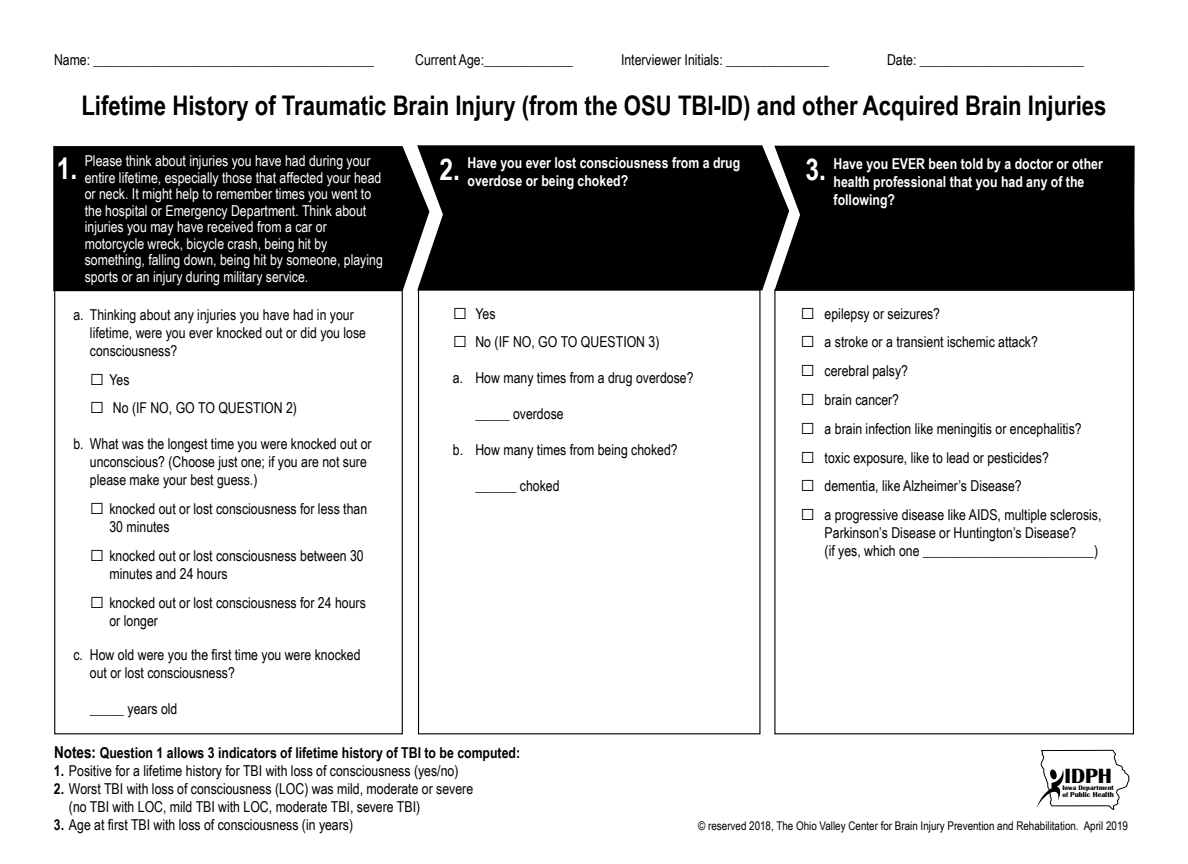
<style>
.page{position:relative;width:1188px;height:864px;background:#fff}
.page>*{position:absolute;margin:0;border:0;box-sizing:border-box;transform-origin:0 0}
.t1{font:700 30px "Arial Narrow";color:#fff}
.t2{font:700 27px "Arial Narrow";color:#000}
.t3{font:700 21.3px "Britannic";color:#000}
.t4{font:15px/18px "Arial Narrow";color:#000}
.t5{font:15px/16.5px "Arial Narrow";color:#fff}
.t6{font:700 15px/18px "Arial Narrow";color:#fff}
.t7{font:700 15px "Arial Narrow";color:#000}
.t8{font:12px "Arial Narrow";color:#000}
.t9{font:700 7.35px "Britannic";color:#000}
.t10{font:700 6.75px "Britannic";color:#000}
.s1{font-size:24px}
.s2{font-size:16.5px}
.s3{font-weight:700}
.s4{font-size:6.75px}
</style>
<div class="page">
<div style="left:790px;top:145px;width:345px;height:146px;background:#000"></div>
<div style="left:430px;top:145px;width:360px;height:146px;background:#000"></div>
<svg style="left:53px;top:145px;width:377px;height:147px;background:#0a0a0a"></svg>
<svg style="left:1037px;top:750px;width:92px;height:60px"></svg>
<div style="left:54px;top:288px;width:349px;height:446px;border:1px solid #000"></div>
<div style="left:418px;top:289px;width:342px;height:445px;border:1px solid #000"></div>
<div style="left:774px;top:289px;width:360px;height:445px;border:1px solid #000"></div>
<p class="t4" style="left:54px;top:50px;width:322px">Name: _________________________________________</p>
<p class="t4" style="left:415px;top:50px;width:160px">Current Age:_____________</p>
<p class="t4" style="left:621px;top:50px;width:209px">Interviewer Initials: _______________</p>
<p class="t4" style="left:887px;top:50px;width:198px">Date: ________________________</p>
<h2 class="t2" style="left:81px;top:85px;width:1027px">Lifetime History of Traumatic Brain Injury (from the OSU TBI-ID) and other Acquired Brain Injuries</h2>
<p class="t5" style="left:85px;top:152px;width:300px">Please think about injuries you have had during your entire lifetime, especially those that affected your head or neck. It might help to remember times you went to the hospital or Emergency Department. Think about injuries you may have received from a car or motorcycle wreck, bicycle crash, being hit by something, falling down, being hit by someone, playing sports or an injury during military service.</p>
<p class="t6" style="left:468px;top:153px;width:274px">Have you ever lost consciousness from a drug overdose or being choked?</p>
<p class="t6" style="left:834px;top:154px;width:271px">Have you EVER been told by a doctor or other health professional that you had any of the following?</p>
<h1 class="t1" style="left:57px;top:146px;width:22px">1.</h1>
<h1 class="t1" style="left:440px;top:147px;width:22px">2.</h1>
<h1 class="t1" style="left:806px;top:147px;width:22px">3.</h1>
<p class="t4" style="left:90px;top:305px;width:278px;text-indent:-16px">a. Thinking about any injuries you have had in your lifetime, were you ever knocked out or did you lose consciousness?</p>
<p class="t4" style="left:90px;top:370px;width:41px"><span class="s1">□</span> Yes</p>
<p class="t4" style="left:90px;top:399px;width:209px"><span class="s1">□</span> No (IF NO, GO TO QUESTION 2)</p>
<p class="t4" style="left:90px;top:435px;width:283px;text-indent:-16px">b. What was the longest time you were knocked out or unconscious? (Choose just one; if you are not sure please make your best guess.)</p>
<p class="t4" style="left:109px;top:499px;width:259px;text-indent:-20px"><span class="s1">□</span> knocked out or lost consciousness for less than<br>30 minutes</p>
<p class="t4" style="left:109px;top:546px;width:256px;text-indent:-20px"><span class="s1">□</span> knocked out or lost consciousness between 30 minutes and 24 hours</p>
<p class="t4" style="left:109px;top:593px;width:258px;text-indent:-20px"><span class="s1">□</span> knocked out or lost consciousness for 24 hours or longer</p>
<p class="t4" style="left:90px;top:645px;width:272px;text-indent:-16px">c. How old were you the first time you were knocked out or lost consciousness?</p>
<p class="t4" style="left:90px;top:699px;width:89px">_____ years old</p>
<p class="t4" style="left:453px;top:304px;width:44px"><span class="s1">□</span> Yes</p>
<p class="t4" style="left:453px;top:333px;width:208px"><span class="s1">□</span> No (IF NO, GO TO QUESTION 3)</p>
<p class="t4" style="left:453px;top:369px;width:242px">a. How many times from a drug overdose?</p>
<p class="t4" style="left:475px;top:405px;width:90px">_____ overdose</p>
<p class="t4" style="left:453px;top:441px;width:226px">b. How many times from being choked?</p>
<p class="t4" style="left:475px;top:477px;width:86px">______ choked</p>
<p class="t4" style="left:801px;top:304px;width:141px"><span class="s1">□</span> epilepsy or seizures?</p>
<p class="t4" style="left:801px;top:333px;width:239px"><span class="s1">□</span> a stroke or a transient ischemic attack?</p>
<p class="t4" style="left:801px;top:361px;width:109px"><span class="s1">□</span> cerebral palsy?</p>
<p class="t4" style="left:801px;top:390px;width:100px"><span class="s1">□</span> brain cancer?</p>
<p class="t4" style="left:801px;top:419px;width:283px"><span class="s1">□</span> a brain infection like meningitis or encephalitis?</p>
<p class="t4" style="left:801px;top:448px;width:250px"><span class="s1">□</span> toxic exposure, like to lead or pesticides?</p>
<p class="t4" style="left:801px;top:477px;width:223px"><span class="s1">□</span> dementia, like Alzheimer’s Disease?</p>
<p class="t4" style="left:825px;top:505px;width:278px;text-indent:-24px"><span class="s1">□</span> a progressive disease like AIDS, multiple sclerosis,<br>Parkinson’s Disease or Huntington’s Disease?<br>(if yes, which one _________________________)</p>
<p class="t7" style="left:54px;top:742px;width:468px"><span class="s2">Notes:</span> Question 1 allows 3 indicators of lifetime history of TBI to be computed:</p>
<p class="t4" style="left:54px;top:762px;width:406px"><span class="s3">1.</span> Positive for a lifetime history for TBI with loss of consciousness (yes/no)</p>
<p class="t4" style="left:69px;top:780px;width:406px;text-indent:-15px"><span class="s3">2.</span> Worst TBI with loss of consciousness (LOC) was mild, moderate or severe (no TBI with LOC, mild TBI with LOC, moderate TBI, severe TBI)</p>
<p class="t4" style="left:54px;top:816px;width:301px"><span class="s3">3.</span> Age at first TBI with loss of consciousness (in years)</p>
<h3 class="t3" style="left:1064px;top:764px;width:49px">IDPH</h3>
<p class="t10" style="left:1062px;top:784px;width:53px">Iowa Department</p>
<p class="t9" style="left:1062px;top:791px;width:53px"><span class="s4">of</span> Public Health</p>
<p class="t8" style="left:698px;top:817px;width:431px">© reserved 2018, The Ohio Valley Center for Brain Injury Prevention and Rehabilitation. April 2019</p>
</div>
